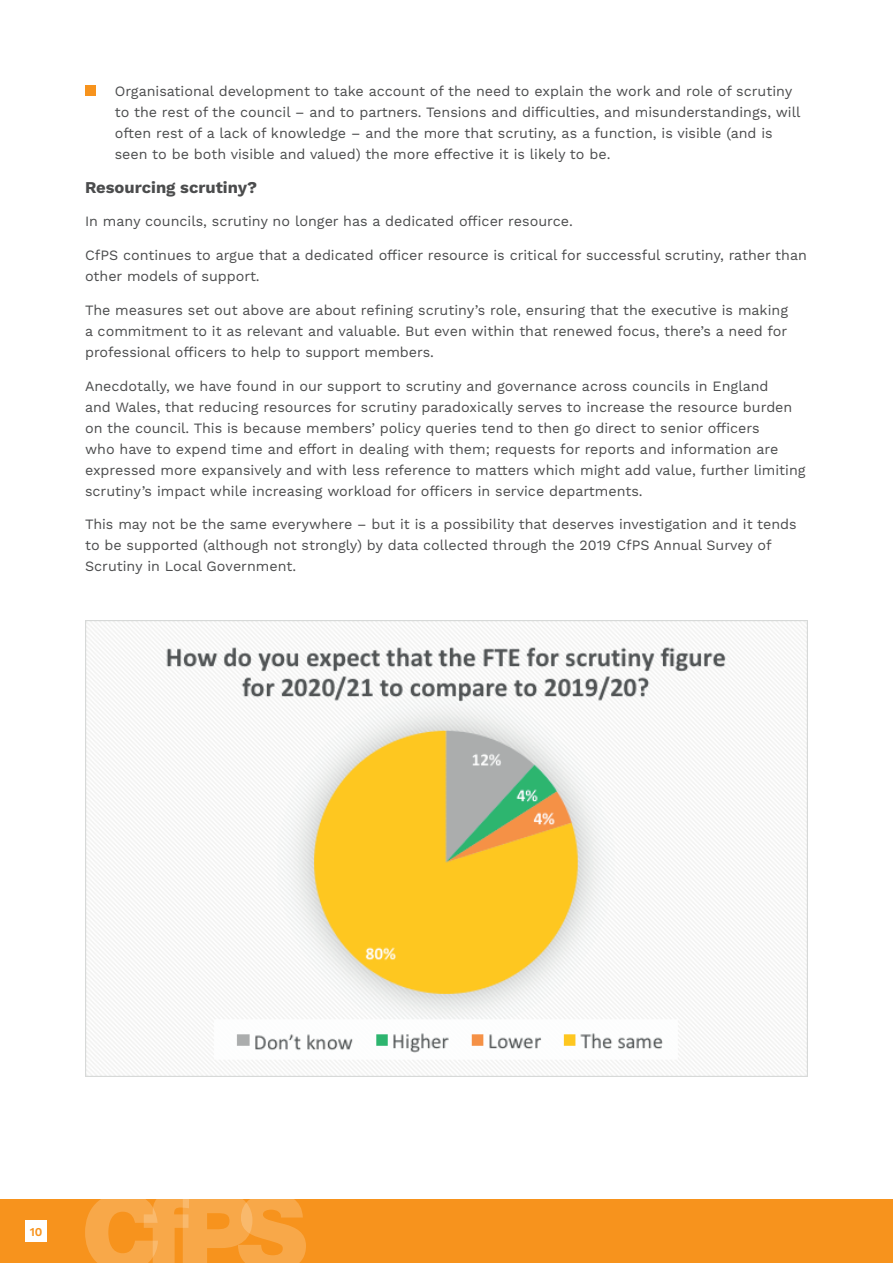
<style>
.page{position:relative;width:893px;height:1263px;background:#fff}
.page>*{position:absolute;margin:0;border:0;box-sizing:border-box;transform-origin:0 0}
.t1{font:700 16.5px "Work Sans";color:#4b4c4d}
.t2{font:14.25px/21px "Work Sans";color:#4b4c4d}
.t3{font:600 12px "Work Sans";color:#f7931d}
</style>
<div class="page">
<div style="left:0;top:1199px;width:893px;height:64px;background:#f7931d"></div>
<div style="left:26px;top:1220px;width:21px;height:22px;background:#fff"></div>
<svg style="left:85px;top:1199px;width:221px;height:64px"></svg>
<div style="left:85px;top:86px;width:10px;height:10px;background:#f7931d"></div>
<img style="left:85px;top:620px;width:723px;height:456px">
<p class="t2" style="left:115px;top:81px;width:687px">Organisational development to take account of the need to explain the work and role of scrutiny to the rest of the council – and to partners. Tensions and difficulties, and misunderstandings, will often rest of a lack of knowledge – and the more that scrutiny, as a function, is visible (and is seen to be both visible and valued) the more effective it is likely to be.</p>
<p class="t1" style="left:85px;top:177px;width:174px">Resourcing scrutiny?</p>
<p class="t2" style="left:85px;top:212px;width:489px">In many councils, scrutiny no longer has a dedicated officer resource.</p>
<p class="t2" style="left:85px;top:245px;width:723px">CfPS continues to argue that a dedicated officer resource is critical for successful scrutiny, rather than other models of support.</p>
<p class="t2" style="left:85px;top:300px;width:705px;text-align:justify">The measures set out above are about refining scrutiny’s role, ensuring that the executive is making a commitment to it as relevant and valuable. But even within that renewed focus, there’s a need for professional officers to help to support members.</p>
<p class="t2" style="left:85px;top:376px;width:722px">Anecdotally, we have found in our support to scrutiny and governance across councils in England<br>and Wales, that reducing resources for scrutiny paradoxically serves to increase the resource burden on the council. This is because members’ policy queries tend to then go direct to senior officers<br>who have to expend time and effort in dealing with them; requests for reports and information are expressed more expansively and with less reference to matters which might add value, further limiting scrutiny’s impact while increasing workload for officers in service departments.</p>
<p class="t2" style="left:85px;top:515px;width:713px">This may not be the same everywhere – but it is a possibility that deserves investigation and it tends to be supported (although not strongly) by data collected through the 2019 CfPS Annual Survey of<br>Scrutiny in Local Government.</p>
<p class="t3" style="left:30px;top:1225px;width:14px">10</p>
</div>
